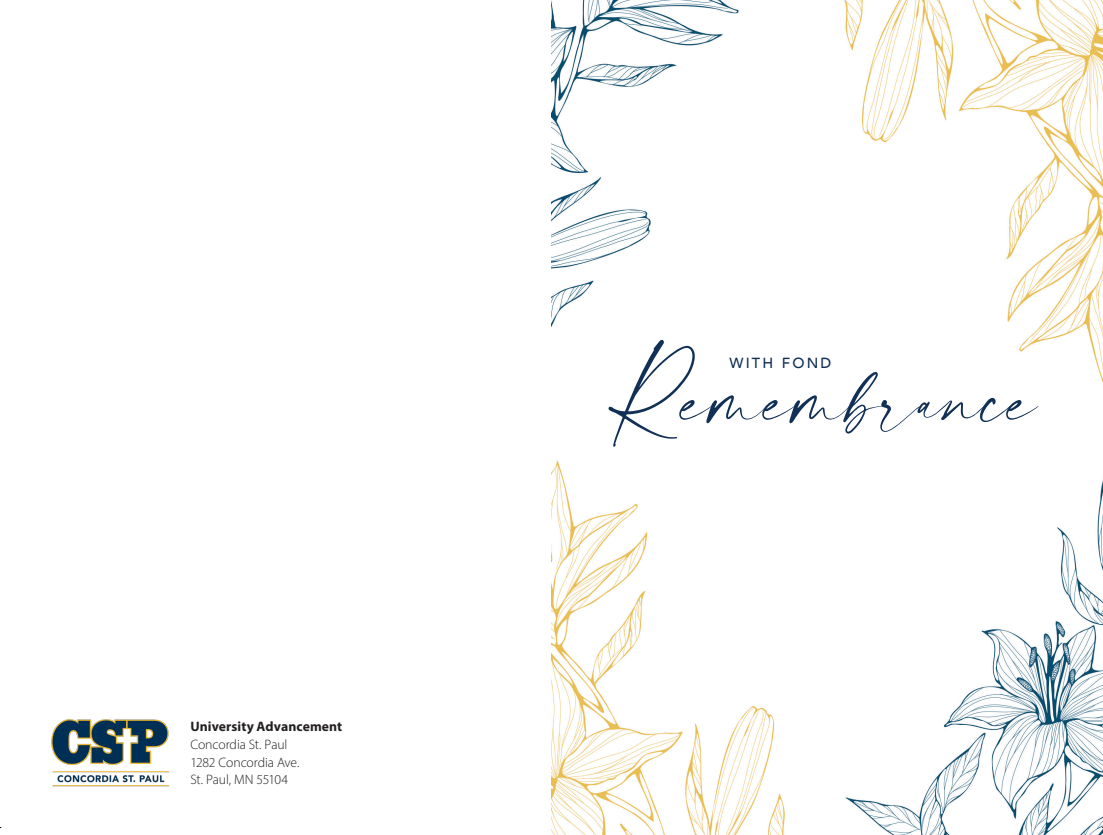
<style>
.page{position:relative;width:1103px;height:835px;background:#fff}
.page>*{position:absolute;margin:0;border:0;box-sizing:border-box;transform-origin:0 0}
.t1{font:69.65px "modernline Personal Use";color:#113056}
.t2{font:500 14.7px "Avenir";letter-spacing:.15em;color:#113056}
.t3{font:300 13.65px/17.8px "Myriad Pro";letter-spacing:-.01em;color:#231f20}
.s1{font-weight:700}
</style>
<div class="page">
<img style="left:552px;top:0;width:550px;height:835px">
<img style="left:51px;top:719px;width:119px;height:68px">
<p class="t3" style="left:190px;top:717px;width:153px"><span class="s1">University Advancement<br></span>Concordia St. Paul<br>1282 Concordia Ave.<br>St. Paul, MN 55104</p>
<p class="t1" style="left:608px;top:362px;width:431px">Remembrance</p>
<p class="t2" style="left:729px;top:350px;width:103px">WITH FOND</p>
</div>
